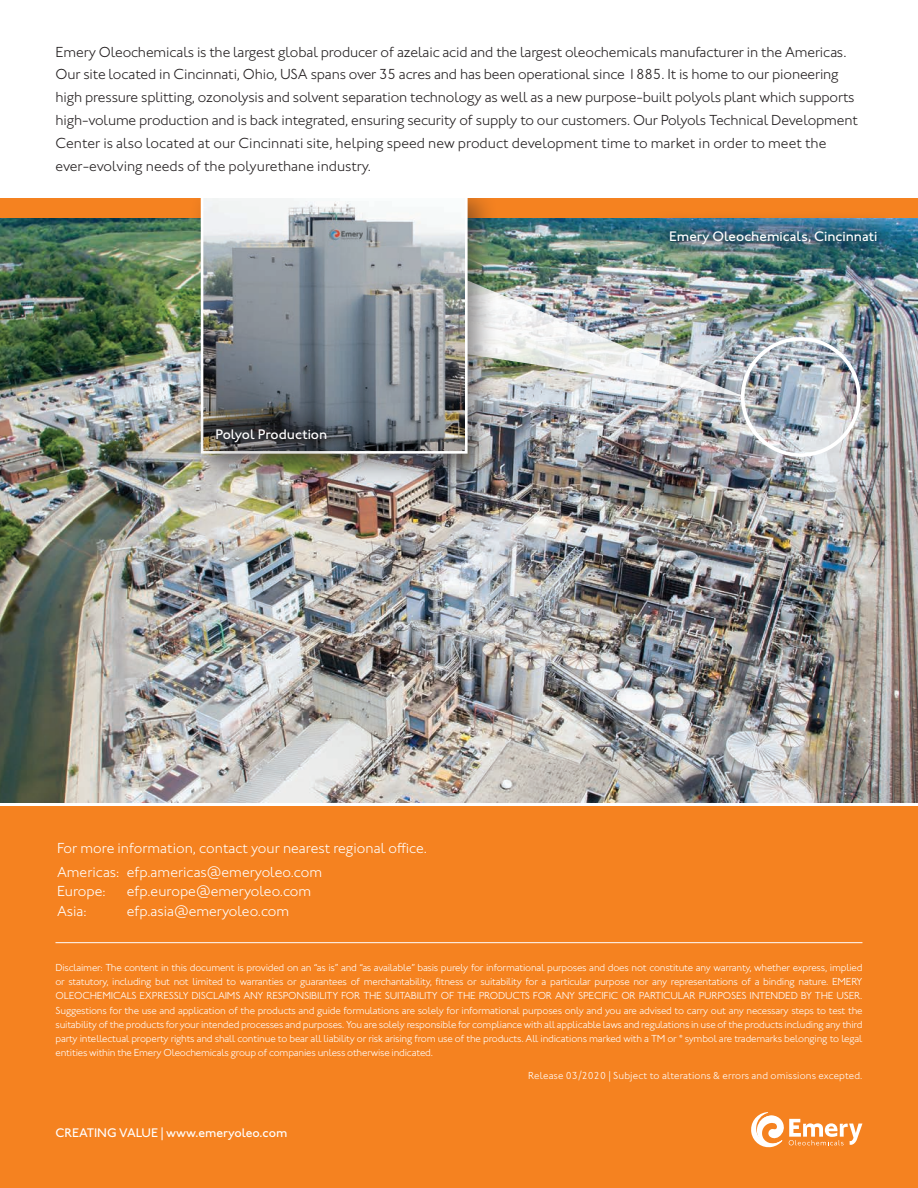
<style>
.page{position:relative;width:918px;height:1188px;background:#fff}
.page>*{position:absolute;margin:0;border:0;box-sizing:border-box;transform-origin:0 0}
.t1{font:300 15px/22.8px "Johnston ITC Std";letter-spacing:-.01em;color:#231f20}
.t2{font:300 15px/23.5px "Johnston ITC Std";color:#fff}
.t3{font:500 14.25px "Johnston ITC Std";color:#fff}
.t4{font:500 12.9px "Johnston ITC Std";color:#fff}
.t5{font:300 10.5px/14.2px "Johnston ITC Std";letter-spacing:-.005em;color:#fff;text-align:justify}
</style>
<div class="page">
<div style="left:0;top:198px;width:918px;height:990px;background:#f58220"></div>
<hr style="left:56px;top:942px;width:806px;height:1px;background:#fff">
<svg style="left:751px;top:1112px;width:111px;height:36px"></svg>
<img style="left:0;top:218px;width:918px;height:585px">
<img style="left:649px;top:217px;width:249px;height:48px">
<hr style="left:0;top:803px;width:918px;height:3px;background:#fff">
<div style="left:741px;top:337px;width:120px;height:120px;border:4px solid #fff;border-radius:50%"></div>
<img style="left:499px;top:280px;width:246px;height:117px">
<div style="left:189px;top:183px;width:310px;height:302px;background:#231f20;opacity:.5"></div>
<img style="left:205px;top:198px;width:259px;height:252px">
<div style="left:201px;top:194px;width:267px;height:260px;border:3px solid #fff"></div>
<img style="left:189px;top:401px;width:164px;height:67px">
<div style="left:0;top:183px;width:918px;height:15px;background:#fff"></div>
<p class="t1" style="left:56px;top:40px;width:804px">Emery Oleochemicals is the largest global producer of azelaic acid and the largest oleochemicals manufacturer in the Americas.<br>Our site located in Cincinnati, Ohio, USA spans over 35 acres and has been operational since 1885. It is home to our pioneering high pressure splitting, ozonolysis and solvent separation technology as well as a new purpose-built polyols plant which supports high-volume production and is back integrated, ensuring security of supply to our customers. Our Polyols Technical Development Center is also located at our Cincinnati site, helping speed new product development time to market in order to meet the ever-evolving needs of the polyurethane industry.</p>
<h2 class="t3" style="left:216px;top:425px;width:113px">Polyol Production</h2>
<h1 class="t2" style="left:57px;top:836px;width:371px">For more information, contact your nearest regional office.<br>Americas: efp.americas@emeryoleo.com</h1>
<h1 class="t2" style="left:57px;top:880px;width:50px">Europe:</h1>
<h1 class="t2" style="left:127px;top:880px;width:186px">efp.europe@emeryoleo.com</h1>
<h1 class="t2" style="left:57px;top:899px;width:31px">Asia:</h1>
<h1 class="t2" style="left:127px;top:899px;width:164px">efp.asia@emeryoleo.com</h1>
<h2 class="t3" style="left:669px;top:228px;width:210px">Emery Oleochemicals, Cincinnati</h2>
<p class="t5" style="left:56px;top:960px;width:809px">Disclaimer: The content in this document is provided on an “as is” and “as available” basis purely for informational purposes and does not constitute any warranty, whether express, implied or statutory, including but not limited to warranties or guarantees of merchantability, fitness or suitability for a particular purpose nor any representations of a binding nature. EMERY OLEOCHEMICALS EXPRESSLY DISCLAIMS ANY RESPONSIBILITY FOR THE SUITABILITY OF THE PRODUCTS FOR ANY SPECIFIC OR PARTICULAR PURPOSES INTENDED BY THE USER.<br>Suggestions for the use and application of the products and guide formulations are solely for informational purposes only and you are advised to carry out any necessary steps to test the suitability of the products for your intended processes and purposes. You are solely responsible for compliance with all applicable laws and regulations in use of the products including any third party intellectual property rights and shall continue to bear all liability or risk arising from use of the products. All indications marked with a TM or ® symbol are trademarks belonging to legal entities within the Emery Oleochemicals group of companies unless otherwise indicated.</p>
<p class="t4" style="left:56px;top:1125px;width:233px">CREATING VALUE | www.emeryoleo.com</p>
<p class="t5" style="left:528px;top:1069px;width:336px">Release 03/2020 | Subject to alterations &amp; errors and omissions excepted.</p>
</div>
